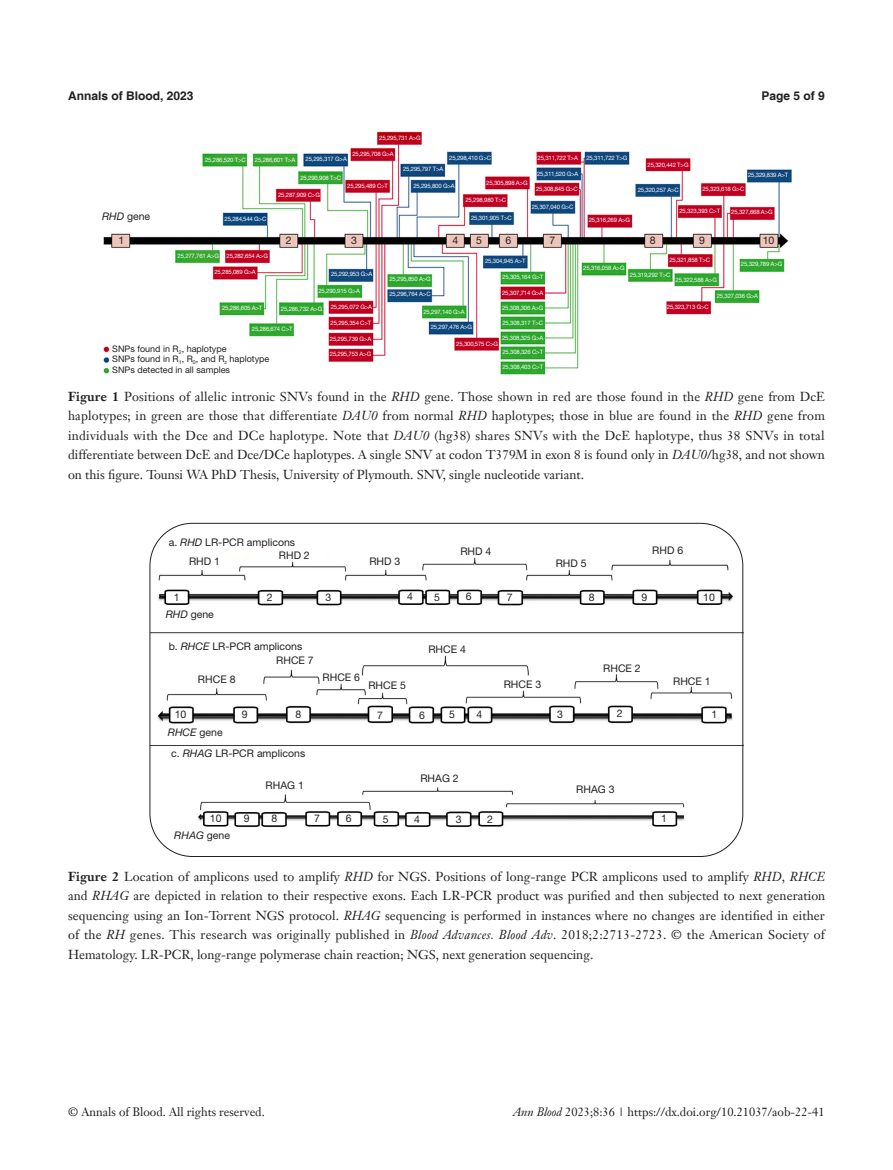
<style>
.page{position:relative;width:893px;height:1170px;background:#fff}
.page>*{position:absolute;margin:0;border:0;box-sizing:border-box;transform-origin:0 0}
.t1{font:12.75px/19.5px "Janson Text LT";color:#231f20;text-align:justify}
.t2{font:12px "Janson Text LT";color:#231f20}
.t3{font:700 12px "Helvetica";color:#231f20}
.t4{font:10.5px "Helvetica Neue LT Pro";color:#231f20}
.t5{font:italic 10.5px "Helvetica Neue LT Pro";color:#231f20}
.t6{font:9px/10.5px "Helvetica Neue LT Pro";color:#231f20}
.t7{font:6px "Helvetica Neue LT Pro";letter-spacing:-.03em;color:#fff}
.s1{font-style:italic}
.s2{font-weight:700}
.s3{font-style:normal}
</style>
<div class="page">
<img style="left:103px;top:131px;width:689px;height:244px">
<img style="left:150px;top:526px;width:593px;height:328px">
<p class="t3" style="left:68px;top:88px;width:127px">Annals of Blood, 2023</p>
<p class="t3" style="left:762px;top:88px;width:65px">Page 5 of 9</p>
<p class="t7" style="left:379px;top:134px;width:43px">25,295,731 A&gt;G</p>
<p class="t7" style="left:403px;top:165px;width:42px">25,295,797 T&gt;A</p>
<p class="t7" style="left:413px;top:182px;width:43px">25,295,800 G&gt;A</p>
<p class="t7" style="left:352px;top:150px;width:43px">25,295,708 G&gt;A</p>
<p class="t7" style="left:538px;top:154px;width:42px">25,311,722 T&gt;A</p>
<p class="t7" style="left:586px;top:154px;width:42px">25,311,722 T&gt;G</p>
<p class="t7" style="left:449px;top:154px;width:43px">25,298,410 G&gt;C</p>
<p class="t7" style="left:486px;top:179px;width:43px">25,305,898 A&gt;G</p>
<p class="t7" style="left:465px;top:196px;width:42px">25,298,980 T&gt;C</p>
<p class="t7" style="left:471px;top:214px;width:42px">25,301,905 T&gt;C</p>
<p class="t7" style="left:205px;top:156px;width:42px">25,286,520 T&gt;C</p>
<p class="t7" style="left:255px;top:156px;width:42px">25,286,601 T&gt;A</p>
<p class="t7" style="left:306px;top:155px;width:43px">25,295,317 G&gt;A</p>
<p class="t7" style="left:300px;top:174px;width:42px">25,290,908 T&gt;C</p>
<p class="t7" style="left:278px;top:191px;width:43px">25,287,909 C&gt;G</p>
<p class="t7" style="left:225px;top:215px;width:43px">25,284,544 G&gt;C</p>
<p class="t7" style="left:178px;top:252px;width:43px">25,277,761 A&gt;G</p>
<p class="t7" style="left:227px;top:252px;width:43px">25,282,654 A&gt;G</p>
<p class="t7" style="left:214px;top:268px;width:43px">25,285,089 G&gt;A</p>
<p class="t7" style="left:222px;top:304px;width:42px">25,286,605 A&gt;T</p>
<p class="t7" style="left:252px;top:325px;width:42px">25,286,674 C&gt;T</p>
<p class="t7" style="left:648px;top:161px;width:42px">25,320,442 T&gt;G</p>
<p class="t7" style="left:537px;top:170px;width:43px">25,311,520 G&gt;A</p>
<p class="t7" style="left:748px;top:171px;width:42px">25,329,839 A&gt;T</p>
<p class="t7" style="left:347px;top:182px;width:42px">25,295,489 C&gt;T</p>
<p class="t7" style="left:702px;top:185px;width:43px">25,323,618 G&gt;C</p>
<p class="t7" style="left:536px;top:185px;width:43px">25,308,845 G&gt;C</p>
<p class="t7" style="left:638px;top:186px;width:43px">25,320,257 A&gt;C</p>
<p class="t7" style="left:532px;top:203px;width:43px">25,307,040 G&gt;C</p>
<p class="t7" style="left:679px;top:207px;width:42px">25,323,393 C&gt;T</p>
<p class="t7" style="left:731px;top:208px;width:43px">25,327,668 A&gt;G</p>
<p class="t4" style="left:102px;top:210px;width:50px"><span class="s1">RHD</span> gene</p>
<p class="t7" style="left:589px;top:217px;width:43px">25,316,269 A&gt;G</p>
<p class="t4" style="left:351px;top:234px;width:7px">3</p>
<p class="t4" style="left:452px;top:234px;width:7px">4</p>
<p class="t4" style="left:476px;top:233px;width:7px">5</p>
<p class="t4" style="left:506px;top:233px;width:7px">6</p>
<p class="t4" style="left:549px;top:233px;width:7px">7</p>
<p class="t4" style="left:650px;top:234px;width:7px">8</p>
<p class="t4" style="left:699px;top:234px;width:7px">9</p>
<p class="t4" style="left:763px;top:234px;width:13px">10</p>
<p class="t4" style="left:118px;top:233px;width:7px">1</p>
<p class="t4" style="left:286px;top:233px;width:7px">2</p>
<p class="t7" style="left:669px;top:256px;width:42px">25,321,858 T&gt;C</p>
<p class="t7" style="left:485px;top:257px;width:42px">25,304,945 A&gt;T</p>
<p class="t7" style="left:502px;top:273px;width:42px">25,305,164 G&gt;T</p>
<p class="t7" style="left:502px;top:289px;width:43px">25,307,714 G&gt;A</p>
<p class="t7" style="left:502px;top:304px;width:43px">25,308,306 A&gt;G</p>
<p class="t7" style="left:502px;top:319px;width:42px">25,308,317 T&gt;C</p>
<p class="t7" style="left:502px;top:334px;width:43px">25,308,325 G&gt;A</p>
<p class="t7" style="left:502px;top:348px;width:42px">25,308,326 C&gt;T</p>
<p class="t7" style="left:502px;top:363px;width:42px">25,308,403 C&gt;T</p>
<p class="t7" style="left:741px;top:260px;width:43px">25,329,789 A&gt;G</p>
<p class="t7" style="left:583px;top:264px;width:43px">25,316,058 A&gt;G</p>
<p class="t7" style="left:331px;top:270px;width:43px">25,292,953 G&gt;A</p>
<p class="t7" style="left:630px;top:271px;width:42px">25,319,292 T&gt;C</p>
<p class="t7" style="left:389px;top:275px;width:43px">25,295,850 A&gt;G</p>
<p class="t7" style="left:389px;top:290px;width:43px">25,296,764 A&gt;C</p>
<p class="t7" style="left:423px;top:308px;width:43px">25,297,140 G&gt;A</p>
<p class="t7" style="left:431px;top:323px;width:43px">25,297,476 A&gt;G</p>
<p class="t7" style="left:456px;top:340px;width:43px">25,300,575 C&gt;G</p>
<p class="t7" style="left:675px;top:276px;width:43px">25,322,588 A&gt;G</p>
<p class="t7" style="left:318px;top:287px;width:43px">25,290,915 G&gt;A</p>
<p class="t7" style="left:717px;top:292px;width:43px">25,327,036 G&gt;A</p>
<p class="t7" style="left:331px;top:303px;width:43px">25,295,072 G&gt;A</p>
<p class="t7" style="left:331px;top:319px;width:42px">25,295,354 C&gt;T</p>
<p class="t7" style="left:330px;top:335px;width:43px">25,295,739 G&gt;A</p>
<p class="t7" style="left:330px;top:350px;width:43px">25,295,753 A&gt;G</p>
<p class="t7" style="left:667px;top:303px;width:43px">25,323,713 G&gt;C</p>
<p class="t7" style="left:281px;top:305px;width:43px">25,286,732 A&gt;G</p>
<p class="t6" style="left:112px;top:343px;width:159px">SNPs found in R<sub>2</sub>, haplotype<br>SNPs found in R<sub>1</sub>, R<sub>0</sub>, and R<sub>z</sub> haplotype<br>SNPs detected in all samples</p>
<p class="t1" style="left:68px;top:386px;width:758px"><span class="s2">Figure 1</span> Positions of allelic intronic SNVs found in the <span class="s1">RHD</span> gene. Those shown in red are those found in the <span class="s1">RHD</span> gene from DcE haplotypes; in green are those that differentiate <span class="s1">DAU0</span> from normal <span class="s1">RHD</span> haplotypes; those in blue are found in the <span class="s1">RHD</span> gene from individuals with the Dce and DCe haplotype. Note that <span class="s1">DAU0</span> (hg38) shares SNVs with the DcE haplotype, thus 38 SNVs in total differentiate between DcE and Dce/DCe haplotypes. A single SNV at codon T379M in exon 8 is found only in <span class="s1">DAU0</span>/hg38, and not shown on this figure. Tounsi WA PhD Thesis, University of Plymouth. SNV, single nucleotide variant.</p>
<p class="t4" style="left:169px;top:535px;width:128px">a. <span class="s1">RHD</span> LR-PCR amplicons</p>
<p class="t4" style="left:189px;top:555px;width:32px">RHD 1</p>
<p class="t4" style="left:279px;top:548px;width:32px">RHD 2</p>
<p class="t4" style="left:369px;top:554px;width:32px">RHD 3</p>
<p class="t4" style="left:460px;top:545px;width:32px">RHD 4</p>
<p class="t4" style="left:556px;top:557px;width:32px">RHD 5</p>
<p class="t4" style="left:652px;top:543px;width:32px">RHD 6</p>
<p class="t4" style="left:174px;top:591px;width:7px">1</p>
<p class="t4" style="left:267px;top:591px;width:7px">2</p>
<p class="t4" style="left:326px;top:591px;width:7px">3</p>
<p class="t4" style="left:407px;top:590px;width:7px">4</p>
<p class="t4" style="left:434px;top:590px;width:7px">5</p>
<p class="t4" style="left:466px;top:590px;width:7px">6</p>
<p class="t4" style="left:507px;top:591px;width:7px">7</p>
<p class="t4" style="left:589px;top:590px;width:7px">8</p>
<p class="t4" style="left:641px;top:590px;width:7px">9</p>
<p class="t4" style="left:703px;top:590px;width:13px">10</p>
<p class="t4" style="left:166px;top:608px;width:50px"><span class="s1">RHD</span> gene</p>
<p class="t4" style="left:169px;top:639px;width:135px">b. <span class="s1">RHCE</span> LR-PCR amplicons</p>
<p class="t4" style="left:428px;top:642px;width:39px">RHCE 4</p>
<p class="t4" style="left:198px;top:673px;width:39px">RHCE 8</p>
<p class="t4" style="left:276px;top:654px;width:39px">RHCE 7</p>
<p class="t4" style="left:323px;top:670px;width:39px">RHCE 6</p>
<p class="t4" style="left:368px;top:678px;width:39px">RHCE 5</p>
<p class="t4" style="left:504px;top:678px;width:39px">RHCE 3</p>
<p class="t4" style="left:603px;top:662px;width:39px">RHCE 2</p>
<p class="t4" style="left:673px;top:675px;width:39px">RHCE 1</p>
<p class="t4" style="left:175px;top:707px;width:13px">10</p>
<p class="t4" style="left:242px;top:708px;width:7px">9</p>
<p class="t4" style="left:295px;top:707px;width:7px">8</p>
<p class="t4" style="left:377px;top:708px;width:7px">7</p>
<p class="t4" style="left:419px;top:708px;width:7px">6</p>
<p class="t4" style="left:449px;top:708px;width:7px">5</p>
<p class="t4" style="left:476px;top:708px;width:7px">4</p>
<p class="t4" style="left:557px;top:707px;width:7px">3</p>
<p class="t4" style="left:617px;top:706px;width:7px">2</p>
<p class="t4" style="left:711px;top:708px;width:7px">1</p>
<p class="t5" style="left:168px;top:725px;width:56px">RHCE <span class="s3">gene</span></p>
<p class="t4" style="left:171px;top:747px;width:135px">c. <span class="s1">RHAG</span> LR-PCR amplicons</p>
<p class="t4" style="left:266px;top:779px;width:40px">RHAG 1</p>
<p class="t4" style="left:420px;top:771px;width:40px">RHAG 2</p>
<p class="t4" style="left:576px;top:782px;width:40px">RHAG 3</p>
<p class="t4" style="left:210px;top:811px;width:13px">10</p>
<p class="t4" style="left:244px;top:812px;width:7px">9</p>
<p class="t4" style="left:272px;top:811px;width:7px">8</p>
<p class="t4" style="left:314px;top:811px;width:7px">7</p>
<p class="t4" style="left:346px;top:811px;width:7px">6</p>
<p class="t4" style="left:383px;top:812px;width:7px">5</p>
<p class="t4" style="left:414px;top:812px;width:7px">4</p>
<p class="t4" style="left:456px;top:812px;width:7px">3</p>
<p class="t4" style="left:487px;top:812px;width:7px">2</p>
<p class="t4" style="left:661px;top:812px;width:7px">1</p>
<p class="t5" style="left:174px;top:828px;width:57px">RHAG <span class="s3">gene</span></p>
<p class="t1" style="left:68px;top:866px;width:759px"><span class="s2">Figure 2</span> Location of amplicons used to amplify <span class="s1">RHD</span> for NGS. Positions of long-range PCR amplicons used to amplify <span class="s1">RHD</span>, <span class="s1">RHCE </span>and <span class="s1">RHAG</span> are depicted in relation to their respective exons. Each LR-PCR product was purified and then subjected to next generation sequencing using an Ion-Torrent NGS protocol. <span class="s1">RHAG</span> sequencing is performed in instances where no changes are identified in either of the <span class="s1">RH</span> genes. This research was originally published in <span class="s1">Blood Advances. Blood Adv</span>. 2018;2:2713-2723. © the American Society of Hematology. LR-PCR, long-range polymerase chain reaction; NGS, next generation sequencing.</p>
<p class="t2" style="left:68px;top:1104px;width:198px">© Annals of Blood. All rights reserved.</p>
<p class="t2" style="left:513px;top:1104px;width:313px"><span class="s1">Ann Blood</span> 2023;8:36 | https://dx.doi.org/10.21037/aob-22-41</p>
</div>
